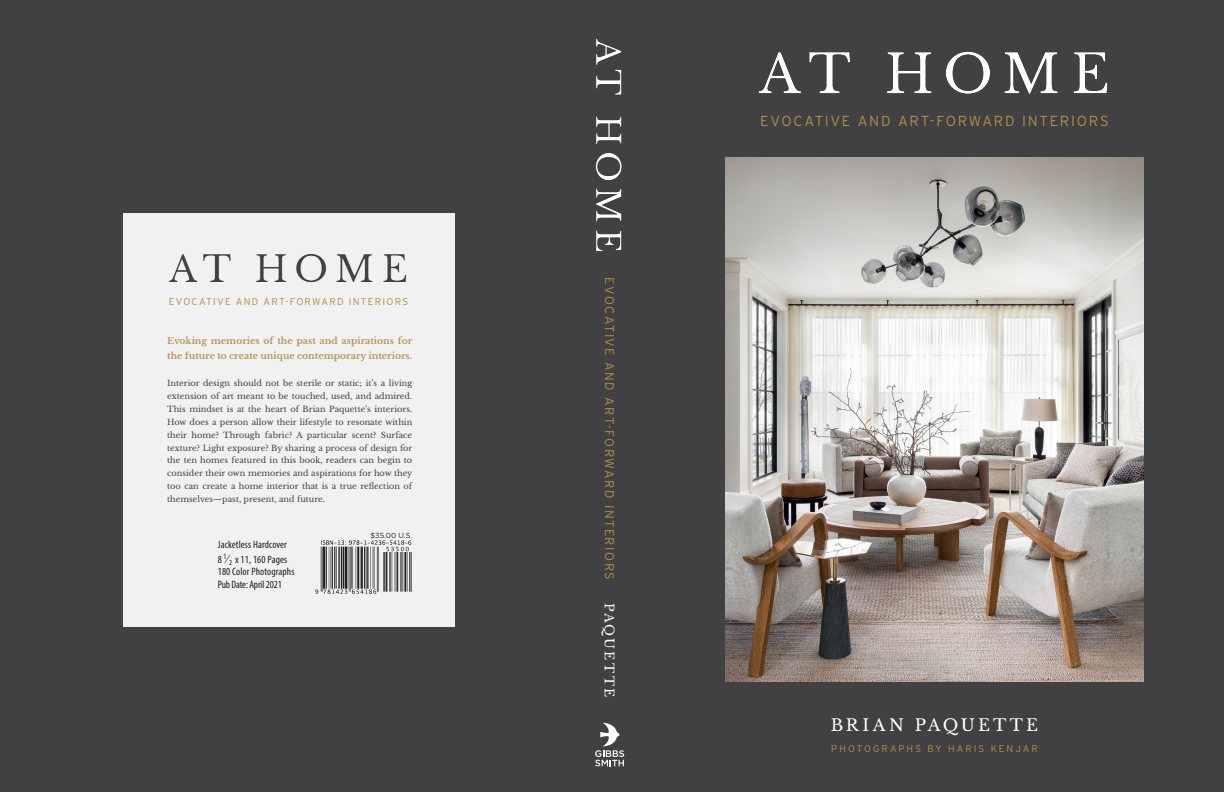
<style>
.page{position:relative;width:1224px;height:792px;background:#fff}
.page>*{position:absolute;margin:0;border:0;box-sizing:border-box;transform-origin:0 0}
.t1{font:53.3px "Libre Baskerville";letter-spacing:.165em;color:#fff}
.t2{font:36.2px "Libre Baskerville";letter-spacing:.17em;color:#414042}
.t3{font:33px "Libre Baskerville";color:#fff}
.t4{font:16.5px "Libre Baskerville";letter-spacing:.195em;color:#fff}
.t5{font:300 14.5px "Interstate";letter-spacing:.115em;color:#b09042}
.t6{font:300 12.6px "Interstate";letter-spacing:.115em;color:#b09042}
.t7{font:12.6px "Libre Baskerville";letter-spacing:.19em;color:#fff}
.t8{font:condensed 10.7px "Myriad Pro";letter-spacing:.01em;color:#231f20}
.t9{font:condensed 10.7px "Myriad Pro";letter-spacing:-.015em;color:#231f20}
.t10{font:300 9.9px "Interstate";letter-spacing:.125em;color:#b09042}
.t11{font:300 9.7px "Interstate";letter-spacing:.21em;color:#b09042}
.t12{font:700 9.1px/14.9px "Libre Baskerville";color:#b69852}
.t13{font:8.1px/12.9px "Libre Baskerville";color:#414042;text-align:justify}
.t14{font:7.3px "Gotham";color:#231f20}
.s1{font-family:"Times";font-stretch:normal;font-size:12px}
</style>
<div class="page">
<div style="left:0;top:0;width:610px;height:792px;background:#414042"></div>
<div style="left:578px;top:0;width:63px;height:792px;background:#414042"></div>
<div style="left:620px;top:0;width:604px;height:792px;background:#414042"></div>
<svg style="left:595px;top:723px;width:29px;height:43px"></svg>
<div style="left:123px;top:213px;width:331px;height:413px;background:#f1f1f2"></div>
<img style="left:725px;top:158px;width:419px;height:523px">
<img style="left:315px;top:540px;width:97px;height:54px">
<h2 class="t2" style="left:169px;top:247px;width:241px">AT HOME</h2>
<p class="t10" style="left:169px;top:296px;width:241px">EVOCATIVE AND ART-FORWARD INTERIORS</p>
<p class="t12" style="left:167px;top:334px;width:247px">Evoking memories of the past and aspirations for the future to create unique contemporary interiors.</p>
<p class="t13" style="left:167px;top:377px;width:247px">Interior design should not be sterile or static; it’s a living extension of art meant to be touched, used, and admired.<br>This mindset is at the heart of Brian Paquette’s interiors.<br>How does a person allow their lifestyle to resonate within their home? Through fabric? A particular scent? Surface texture? Light exposure? By sharing a process of design for the ten homes featured in this book, readers can begin to consider their own memories and aspirations for how they too can create a home interior that is a true reflection of themselves—past, present, and future.</p>
<p class="t8" style="left:218px;top:538px;width:71px">Jacketless Hardcover</p>
<p class="t8" style="left:218px;top:553px;width:71px">8 <sup>1</sup><span class="s1">⁄</span><sub>2</sub> x 11, 160 Pages</p>
<p class="t8" style="left:218px;top:565px;width:78px">180 Color Photographs</p>
<p class="t9" style="left:218px;top:578px;width:66px">Pub Date: April 2021</p>
<p class="t14" style="left:371px;top:530px;width:43px">$35.00 U.S.</p>
<h3 class="t3" style="left:628px;top:39px;width:215px;rotate:90deg">AT HOME</h3>
<p class="t6" style="left:617px;top:277px;width:304px;rotate:90deg">EVOCATIVE AND ART-FORWARD INTERIORS</p>
<p class="t7" style="left:617px;top:603px;width:96px;rotate:90deg">PAQUETTE</p>
<h1 class="t1" style="left:759px;top:42px;width:352px">AT HOME</h1>
<p class="t5" style="left:760px;top:113px;width:350px">EVOCATIVE AND ART-FORWARD INTERIORS</p>
<p class="t4" style="left:831px;top:715px;width:209px">BRIAN PAQUETTE</p>
<p class="t11" style="left:831px;top:743px;width:208px">PHOTOGRAPHS BY HARIS KENJAR</p>
</div>
